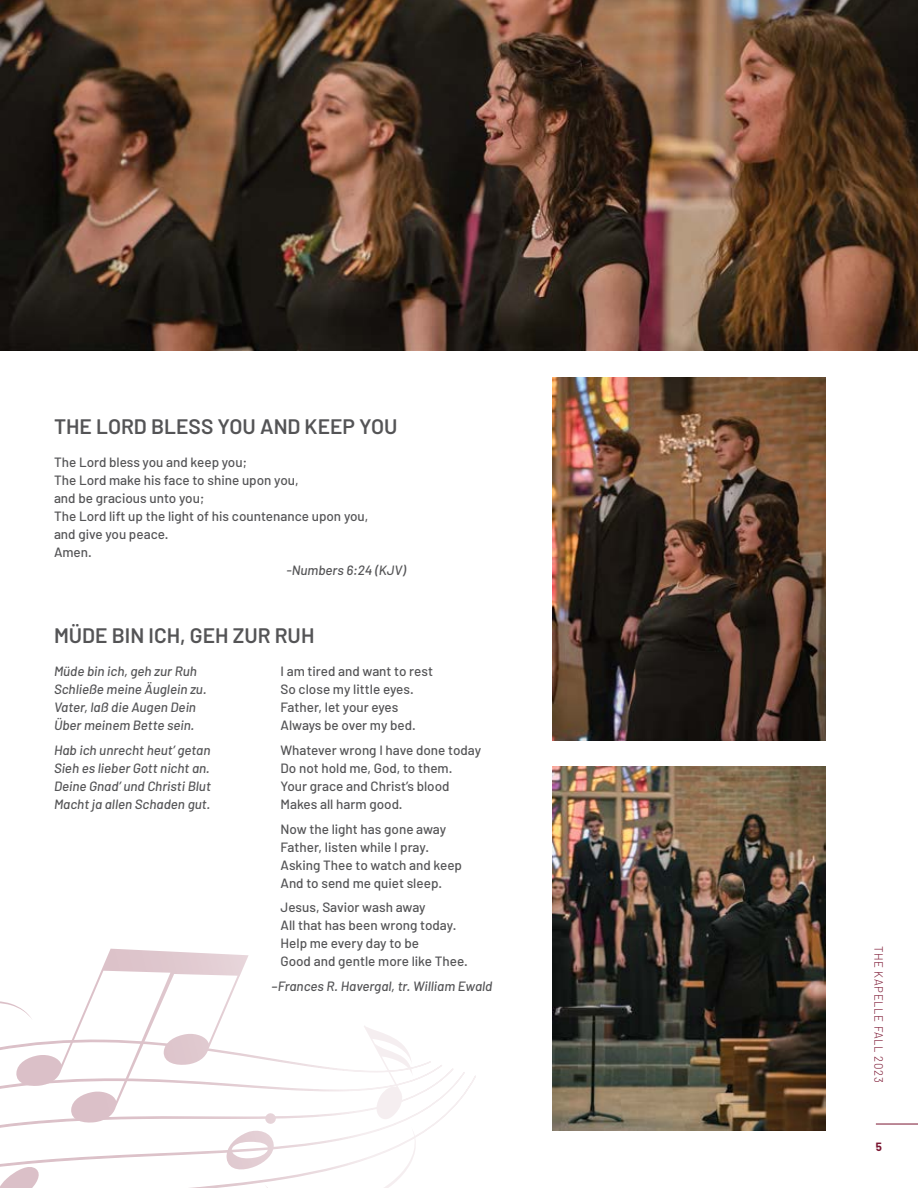
<style>
.page{position:relative;width:918px;height:1188px;background:#fff}
.page>*{position:absolute;margin:0;border:0;box-sizing:border-box;transform-origin:0 0}
.t1{font:600 21px "Barlow";color:#545456}
.t2{font:500 13.5px/18px "Barlow";color:#545456}
.t3{font:italic 500 13.5px "Barlow";color:#545456}
.t4{font:300 12px "Barlow";letter-spacing:.05em;color:#7b1632;scale:.95 1}
.t5{font:700 12px "Barlow";color:#7b1632;scale:.95 1}
</style>
<div class="page">
<hr style="left:876px;top:1124px;width:42px;height:1px;background:#7b1632">
<img style="left:552px;top:767px;width:274px;height:363px">
<img style="left:552px;top:377px;width:274px;height:364px">
<svg style="left:416px;top:1074px;width:60px;height:63px"></svg>
<svg style="left:0;top:949px;width:416px;height:239px"></svg>
<img style="left:0;top:0;width:918px;height:350px">
<h1 class="t1" style="left:54px;top:414px;width:345px">THE LORD BLESS YOU AND KEEP YOU</h1>
<p class="t2" style="left:54px;top:453px;width:316px">The Lord bless you and keep you;<br>The Lord make his face to shine upon you,<br>and be gracious unto you;<br>The Lord lift up the light of his countenance upon you, and give you peace.<br>Amen.</p>
<p class="t3" style="left:287px;top:562px;width:121px">-Numbers 6:24 (KJV)</p>
<h1 class="t1" style="left:54px;top:623px;width:262px">MÜDE BIN ICH, GEH ZUR RUH</h1>
<p class="t3" style="left:54px;top:663px;width:144px">Müde bin ich, geh zur Ruh</p>
<p class="t2" style="left:281px;top:662px;width:154px">I am tired and want to rest</p>
<p class="t3" style="left:54px;top:681px;width:154px">Schließe meine Äuglein zu.</p>
<p class="t2" style="left:281px;top:680px;width:135px">So close my little eyes.</p>
<p class="t3" style="left:54px;top:699px;width:144px">Vater, laß die Augen Dein</p>
<p class="t2" style="left:281px;top:698px;width:119px">Father, let your eyes</p>
<p class="t3" style="left:54px;top:717px;width:142px">Über meinem Bette sein.</p>
<p class="t2" style="left:281px;top:716px;width:137px">Always be over my bed.</p>
<p class="t3" style="left:54px;top:742px;width:158px">Hab ich unrecht heut’ getan</p>
<p class="t2" style="left:281px;top:741px;width:202px">Whatever wrong I have done today</p>
<p class="t3" style="left:54px;top:760px;width:157px">Sieh es lieber Gott nicht an.</p>
<p class="t2" style="left:281px;top:759px;width:173px">Do not hold me, God, to them.</p>
<p class="t3" style="left:54px;top:778px;width:158px">Deine Gnad’ und Christi Blut</p>
<p class="t2" style="left:281px;top:777px;width:171px">Your grace and Christ’s blood</p>
<p class="t3" style="left:54px;top:796px;width:158px">Macht ja allen Schaden gut.</p>
<p class="t2" style="left:281px;top:791px;width:167px;line-height:24.8px">Makes all harm good.<br>Now the light has gone away</p>
<p class="t2" style="left:281px;top:837px;width:183px">Father, listen while I pray.<br>Asking Thee to watch and keep<br>And to send me quiet sleep.</p>
<p class="t2" style="left:281px;top:898px;width:189px">Jesus, Savior wash away<br>All that has been wrong today.<br>Help me every day to be<br>Good and gentle more like Thee.</p>
<p class="t3" style="left:272px;top:978px;width:222px">–Frances R. Havergal, tr. William Ewald</p>
<p class="t4" style="left:886px;top:946px;width:145px;rotate:90deg">THE KAPELLE FALL 2023</p>
<p class="t5" style="left:876px;top:1140px;width:8px">5</p>
</div>
